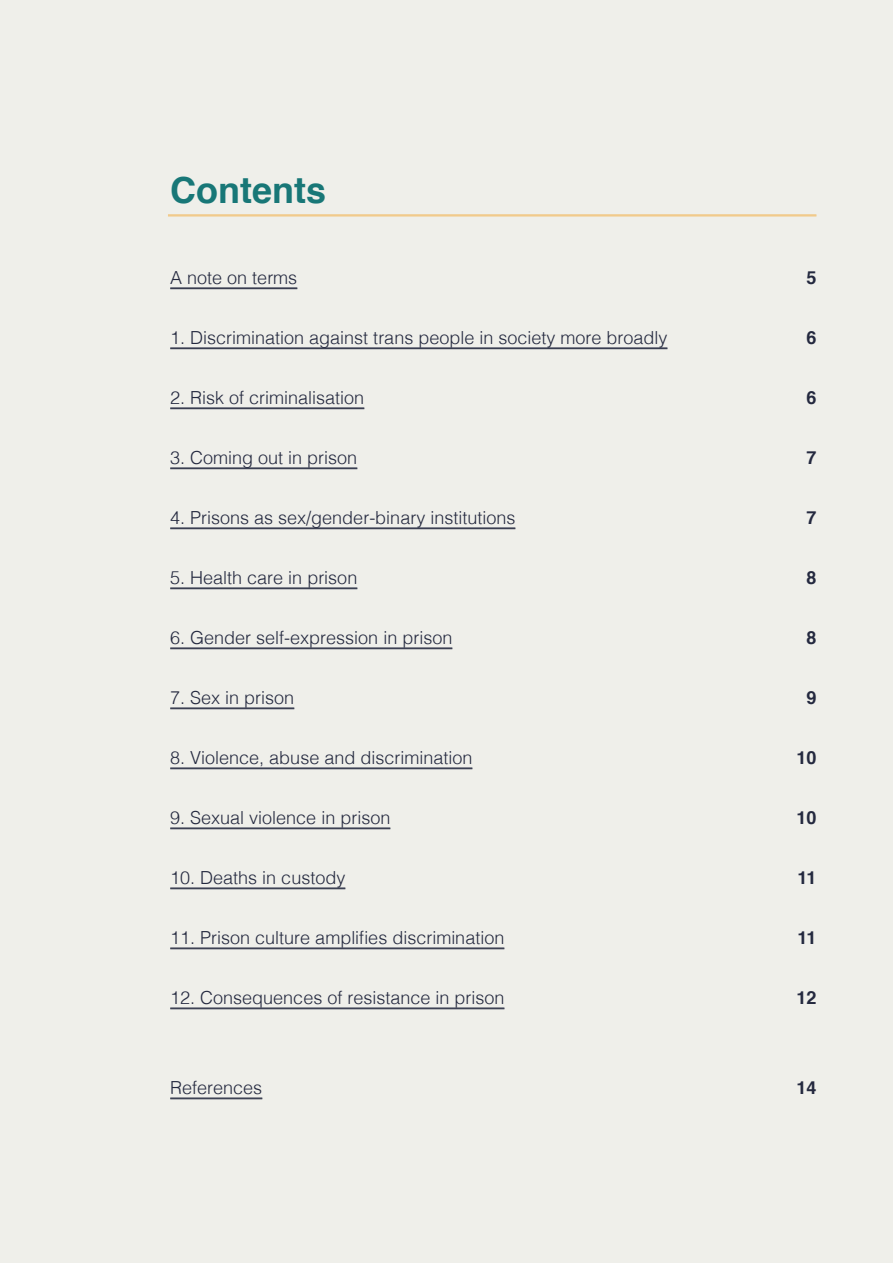
<style>
.page{position:relative;width:893px;height:1263px;background:#efefea}
.page>*{position:absolute;margin:0;border:0;box-sizing:border-box;transform-origin:0 0}
.Heading{font:700 36px "Helvetica";color:#187777}
.BB_Main_text{font:300 18px "Helvetica";color:#24293f}
.BB_Main_text-2{font:700 18px "Helvetica";color:#24293f}
</style>
<div class="page">
<hr style="left:170px;top:288px;width:127px;height:1px;background:#24293f">
<hr style="left:170px;top:348px;width:497px;height:1px;background:#24293f">
<hr style="left:170px;top:408px;width:194px;height:1px;background:#24293f">
<hr style="left:170px;top:468px;width:187px;height:1px;background:#24293f">
<hr style="left:170px;top:528px;width:345px;height:1px;background:#24293f">
<hr style="left:170px;top:588px;width:187px;height:1px;background:#24293f">
<hr style="left:170px;top:648px;width:282px;height:1px;background:#24293f">
<hr style="left:170px;top:708px;width:124px;height:1px;background:#24293f">
<hr style="left:170px;top:768px;width:302px;height:1px;background:#24293f">
<hr style="left:170px;top:828px;width:220px;height:1px;background:#24293f">
<hr style="left:170px;top:888px;width:175px;height:1px;background:#24293f">
<hr style="left:170px;top:948px;width:334px;height:1px;background:#24293f">
<hr style="left:170px;top:1008px;width:334px;height:1px;background:#24293f">
<hr style="left:170px;top:1098px;width:92px;height:1px;background:#24293f">
<hr style="left:168px;top:215px;width:648px;height:1px;background:#f2bf6d">
<hr style="left:168px;top:216px;width:648px;height:1px;background:#f2bf6d">
<p class="Heading" style="left:170px;top:162px;width:157px">Contents</p>
<p class="BB_Main_text" style="left:170px;top:262px;width:129px">A note on terms</p>
<p class="BB_Main_text-2" style="left:807px;top:263px;width:12px">5</p>
<p class="BB_Main_text" style="left:170px;top:322px;width:499px">1. Discrimination against trans people in society more broadly</p>
<p class="BB_Main_text-2" style="left:807px;top:323px;width:12px">6</p>
<p class="BB_Main_text" style="left:170px;top:382px;width:196px">2. Risk of criminalisation</p>
<p class="BB_Main_text-2" style="left:807px;top:383px;width:12px">6</p>
<p class="BB_Main_text" style="left:170px;top:442px;width:189px">3. Coming out in prison</p>
<p class="BB_Main_text-2" style="left:807px;top:443px;width:12px">7</p>
<p class="BB_Main_text" style="left:170px;top:502px;width:347px">4. Prisons as sex/gender-binary institutions</p>
<p class="BB_Main_text-2" style="left:807px;top:503px;width:12px">7</p>
<p class="BB_Main_text" style="left:170px;top:562px;width:189px">5. Health care in prison</p>
<p class="BB_Main_text-2" style="left:807px;top:563px;width:12px">8</p>
<p class="BB_Main_text" style="left:170px;top:622px;width:284px">6. Gender self-expression in prison</p>
<p class="BB_Main_text-2" style="left:807px;top:623px;width:12px">8</p>
<p class="BB_Main_text" style="left:170px;top:682px;width:126px">7. Sex in prison</p>
<p class="BB_Main_text-2" style="left:807px;top:683px;width:12px">9</p>
<p class="BB_Main_text" style="left:170px;top:742px;width:304px">8. Violence, abuse and discrimination</p>
<p class="BB_Main_text-2" style="left:797px;top:743px;width:22px">10</p>
<p class="BB_Main_text" style="left:170px;top:802px;width:222px">9. Sexual violence in prison</p>
<p class="BB_Main_text-2" style="left:797px;top:803px;width:22px">10</p>
<p class="BB_Main_text" style="left:170px;top:862px;width:177px">10. Deaths in custody</p>
<p class="BB_Main_text-2" style="left:798px;top:863px;width:21px">11</p>
<p class="BB_Main_text" style="left:170px;top:922px;width:336px">11. Prison culture amplifies discrimination</p>
<p class="BB_Main_text-2" style="left:798px;top:923px;width:21px">11</p>
<p class="BB_Main_text" style="left:170px;top:982px;width:336px">12. Consequences of resistance in prison</p>
<p class="BB_Main_text-2" style="left:797px;top:983px;width:22px">12</p>
<p class="BB_Main_text" style="left:170px;top:1072px;width:94px">References</p>
<p class="BB_Main_text-2" style="left:797px;top:1073px;width:22px">14</p>
</div>
